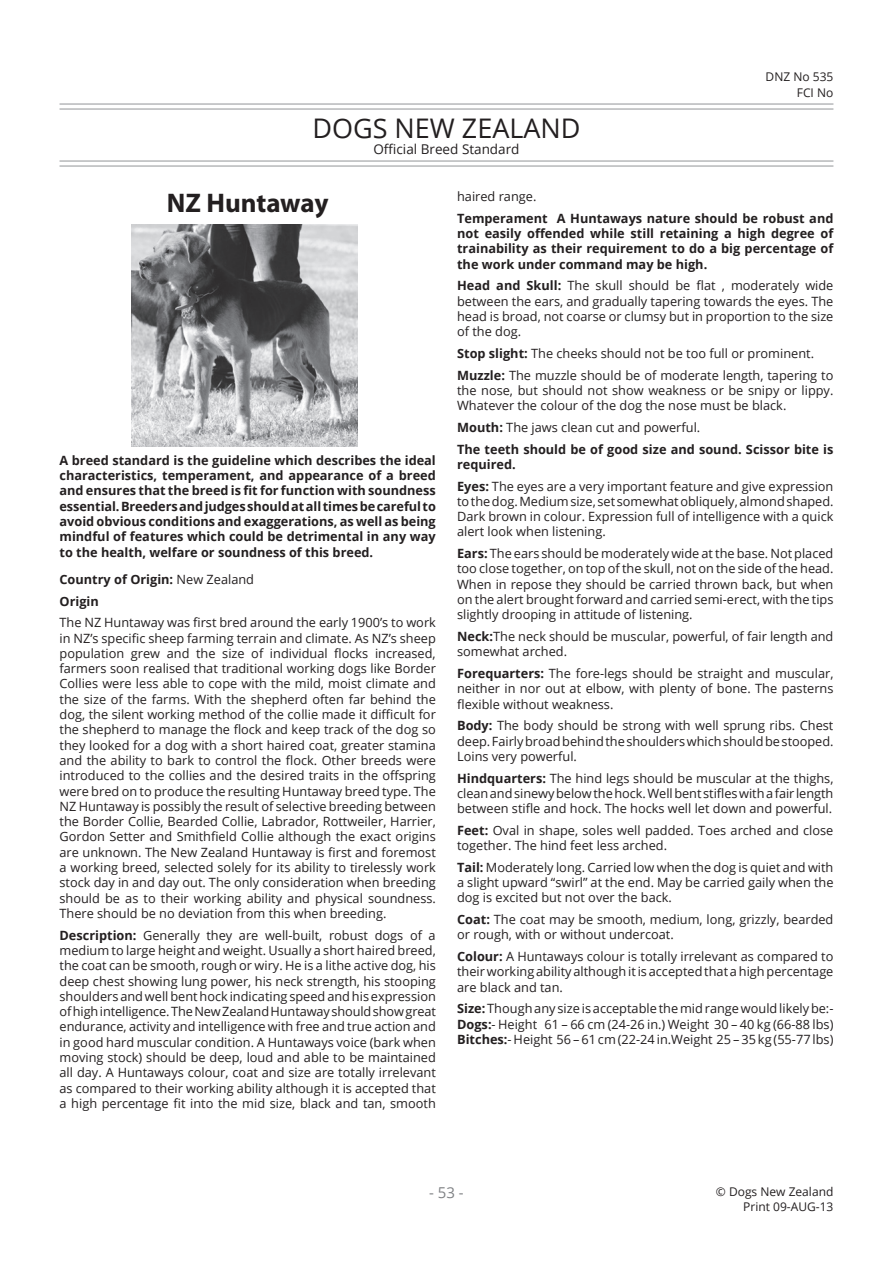
<style>
.page{position:relative;width:893px;height:1263px;background:#fff}
.page>*{position:absolute;margin:0;border:0;box-sizing:border-box;transform-origin:0 0}
.t1{font:27px "Open Sans";color:#231f20}
.t2{font:700 27px "Myriad Pro";letter-spacing:-.005em;color:#231f20}
.t3{font:15px "Open Sans";color:#808285}
.t4{font:13.5px "Open Sans";color:#231f20}
.t5{font:12.75px/15.3px "Open Sans";color:#231f20;text-align:justify}
.t6{font:700 12.75px/15.3px "Open Sans";color:#231f20;text-align:justify}
.t7{font:12px/15.1px "Open Sans";color:#231f20;text-align:right}
.s1{font-weight:400}
.s2{font-weight:700}
</style>
<div class="page">
<img style="left:132px;top:224px;width:225px;height:222px">
<hr style="left:60px;top:104px;width:773px;height:1px;background:#939598">
<hr style="left:60px;top:109px;width:773px;height:1px;background:#939598">
<hr style="left:60px;top:161px;width:773px;height:1px;background:#939598">
<hr style="left:60px;top:166px;width:773px;height:1px;background:#939598">
<h1 class="t1" style="left:312px;top:109px;width:270px">DOGS NEW ZEALAND</h1>
<p class="t4" style="left:373px;top:140px;width:148px">Official Breed Standard</p>
<p class="t7" style="left:766px;top:69px;width:69px">DNZ No 535<br>FCI No</p>
<h1 class="t2" style="left:167px;top:185px;width:163px">NZ Huntaway</h1>
<p class="t6" style="left:60px;top:452px;width:378px">A breed standard is the guideline which describes the ideal characteristics, temperament, and appearance of a breed and ensures that the breed is fit for function with soundness essential. Breeders and judges should at all times be careful to avoid obvious conditions and exaggerations, as well as being mindful of features which could be detrimental in any way to the health, welfare or soundness of this breed.</p>
<p class="t6" style="left:60px;top:568px;width:196px;line-height:21.8px">Country of Origin: <span class="s1">New Zealand<br></span>Origin</p>
<p class="t5" style="left:60px;top:615px;width:378px;text-align:left">The NZ Huntaway was first bred around the early 1900’s to work in NZ’s specific sheep farming terrain and climate. As NZ’s sheep population grew and the size of individual flocks increased, farmers soon realised that traditional working dogs like Border Collies were less able to cope with the mild, moist climate and the size of the farms. With the shepherd often far behind the dog, the silent working method of the collie made it difficult for the shepherd to manage the flock and keep track of the dog so they looked for a dog with a short haired coat, greater stamina and the ability to bark to control the flock. Other breeds were introduced to the collies and the desired traits in the offspring were bred on to produce the resulting Huntaway breed type. The NZ Huntaway is possibly the result of selective breeding between the Border Collie, Bearded Collie, Labrador, Rottweiler, Harrier, Gordon Setter and Smithfield Collie although the exact origins are unknown. The New Zealand Huntaway is first and foremost a working breed, selected solely for its ability to tirelessly work stock day in and day out. The only consideration when breeding should be as to their working ability and physical soundness.<br>There should be no deviation from this when breeding.</p>
<p class="t5" style="left:60px;top:927px;width:378px"><span class="s2">Description:</span> Generally they are well-built, robust dogs of a medium to large height and weight. Usually a short haired breed, the coat can be smooth, rough or wiry. He is a lithe active dog, his deep chest showing lung power, his neck strength, his stooping shoulders and well bent hock indicating speed and his expression of high intelligence. The New Zealand Huntaway should show great endurance, activity and intelligence with free and true action and in good hard muscular condition. A Huntaways voice (bark when moving stock) should be deep, loud and able to be maintained all day. A Huntaways colour, coat and size are totally irrelevant as compared to their working ability although it is accepted that a high percentage fit into the mid size, black and tan, smooth</p>
<p class="t5" style="left:457px;top:188px;width:79px">haired range.</p>
<p class="t6" style="left:457px;top:210px;width:378px">Temperament A Huntaways nature should be robust and not easily offended while still retaining a high degree of trainability as their requirement to do a big percentage of the work under command may be high.</p>
<p class="t5" style="left:457px;top:278px;width:378px"><span class="s2">Head and Skull:</span> The skull should be flat , moderately wide between the ears, and gradually tapering towards the eyes. The head is broad, not coarse or clumsy but in proportion to the size of the dog.</p>
<p class="t5" style="left:457px;top:342px;width:378px;line-height:21.8px"><span class="s2">Stop slight:</span> The cheeks should not be too full or prominent.<br><span class="s2">Muzzle:</span> The muzzle should be of moderate length, tapering to</p>
<p class="t5" style="left:457px;top:382px;width:378px">the nose, but should not show weakness or be snipy or lippy.<br>Whatever the colour of the dog the nose must be black.</p>
<p class="t6" style="left:457px;top:416px;width:378px;line-height:21.8px">Mouth: <span class="s1">The jaws clean cut and powerful.<br></span>The teeth should be of good size and sound. Scissor bite is</p>
<p class="t5" style="left:457px;top:453px;width:378px;line-height:21.6px"><span class="s2">required.<br>Eyes:</span> The eyes are a very important feature and give expression</p>
<p class="t5" style="left:457px;top:493px;width:378px">to the dog. Medium size, set somewhat obliquely, almond shaped.<br>Dark brown in colour. Expression full of intelligence with a quick alert look when listening.</p>
<p class="t5" style="left:457px;top:545px;width:378px"><span class="s2">Ears:</span> The ears should be moderately wide at the base. Not placed too close together, on top of the skull, not on the side of the head.<br>When in repose they should be carried thrown back, but when on the alert brought forward and carried semi-erect, with the tips slightly drooping in attitude of listening.</p>
<p class="t5" style="left:457px;top:628px;width:378px"><span class="s2">Neck:</span>The neck should be muscular, powerful, of fair length and somewhat arched.</p>
<p class="t5" style="left:457px;top:665px;width:378px"><span class="s2">Forequarters:</span> The fore-legs should be straight and muscular, neither in nor out at elbow, with plenty of bone. The pasterns flexible without weakness.</p>
<p class="t5" style="left:457px;top:718px;width:378px;text-align:left"><span class="s2">Body:</span> The body should be strong with well sprung ribs. Chest deep. Fairly broad behind the shoulders which should be stooped.<br>Loins very powerful.</p>
<p class="t5" style="left:457px;top:770px;width:378px"><span class="s2">Hindquarters:</span> The hind legs should be muscular at the thighs, clean and sinewy below the hock. Well bent stifles with a fair length between stifle and hock. The hocks well let down and powerful.</p>
<p class="t5" style="left:457px;top:822px;width:378px"><span class="s2">Feet:</span> Oval in shape, soles well padded. Toes arched and close together. The hind feet less arched.</p>
<p class="t5" style="left:457px;top:859px;width:378px"><span class="s2">Tail:</span> Moderately long. Carried low when the dog is quiet and with a slight upward “swirl” at the end. May be carried gaily when the dog is excited but not over the back.</p>
<p class="t5" style="left:457px;top:911px;width:378px"><span class="s2">Coat:</span> The coat may be smooth, medium, long, grizzly, bearded or rough, with or without undercoat.</p>
<p class="t5" style="left:457px;top:948px;width:378px"><span class="s2">Colour:</span> A Huntaways colour is totally irrelevant as compared to their working ability although it is accepted that a high percentage are black and tan.</p>
<p class="t5" style="left:457px;top:1001px;width:378px"><span class="s2">Size:</span> Though any size is acceptable the mid range would likely be:- <span class="s2">Dogs:</span>- Height 61 – 66 cm (24-26 in.) Weight 30 – 40 kg (66-88 lbs)<br><span class="s2">Bitches:</span>- Height 56 – 61 cm (22-24 in.Weight 25 – 35 kg (55-77 lbs)</p>
<p class="t3" style="left:429px;top:1182px;width:36px">- 53 -</p>
<p class="t7" style="left:716px;top:1183px;width:119px">© Dogs New Zealand<br>Print 09-AUG-13</p>
<p class="t7" style="left:748px;top:1198px;width:86px">Print 01-JAN 02</p>
</div>
